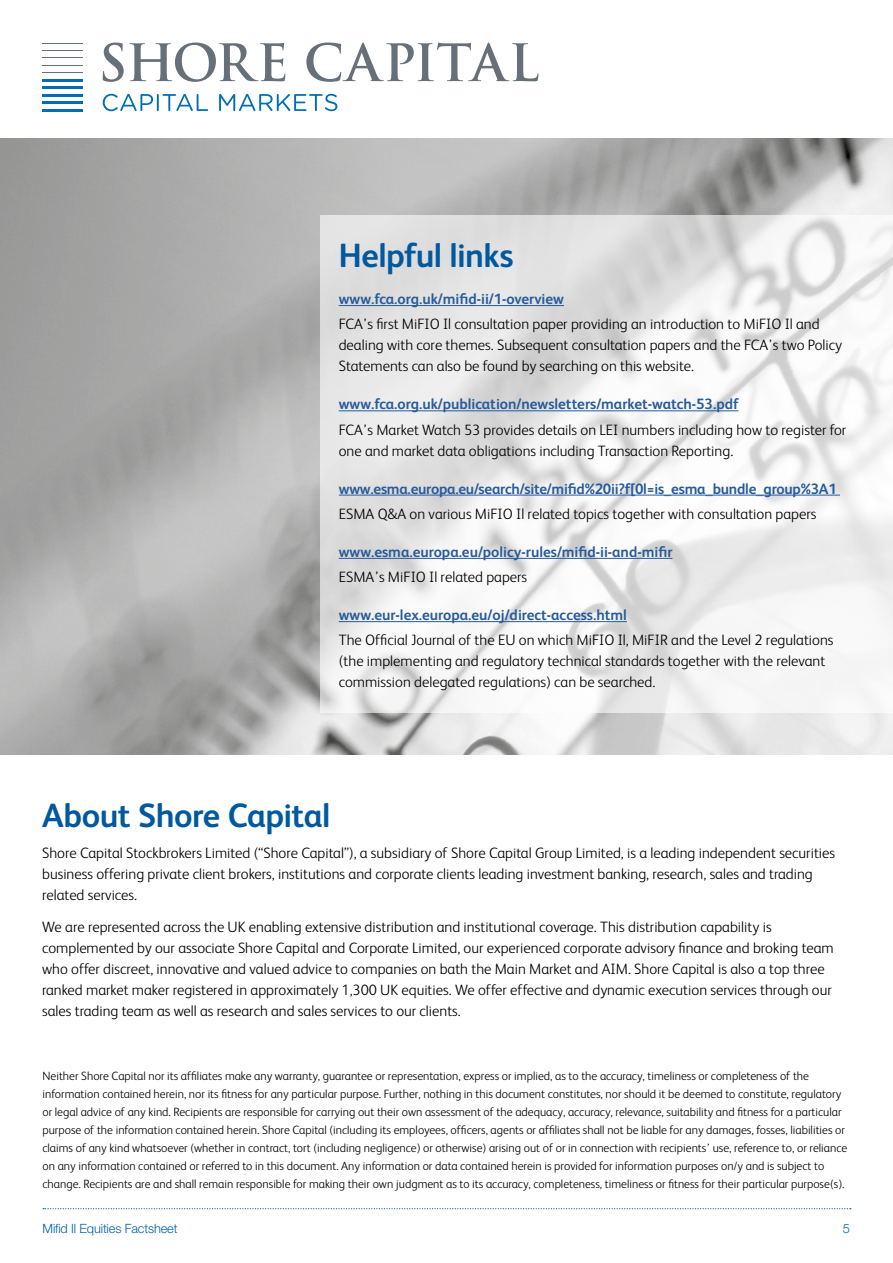
<style>
.page{position:relative;width:893px;height:1263px;background:#fff}
.page>*{position:absolute;margin:0;border:0;box-sizing:border-box;transform-origin:0 0}
.t1{font:700 33.6px "FS Albert";letter-spacing:-.02em;color:#00599f}
.t2{font:300 15px/21px "FS Albert";color:#000}
.t3{font:700 15px "FS Albert";color:#275b9b}
.t4{font:300 12.75px "Helvetica Neue LT Std";letter-spacing:-.01em;color:#0060a9}
.t5{font:300 12px/18px "FS Albert";color:#000}
</style>
<div class="page">
<img style="left:0;top:138px;width:893px;height:617px">
<svg style="left:320px;top:215px;width:573px;height:498px"></svg>
<hr style="left:339px;top:305px;width:225px;height:1px;background:#275b9b">
<hr style="left:339px;top:410px;width:399px;height:1px;background:#275b9b">
<hr style="left:339px;top:495px;width:501px;height:1px;background:#275b9b">
<hr style="left:339px;top:558px;width:333px;height:1px;background:#275b9b">
<hr style="left:339px;top:621px;width:288px;height:1px;background:#275b9b">
<hr style="left:42px;top:43px;width:40px;height:1px;background:#676f79">
<hr style="left:42px;top:50px;width:40px;height:1px;background:#676f79">
<hr style="left:42px;top:57px;width:40px;height:1px;background:#676f79">
<hr style="left:42px;top:65px;width:40px;height:1px;background:#676f79">
<hr style="left:42px;top:72px;width:40px;height:1px;background:#676f79">
<hr style="left:42px;top:79px;width:40px;height:3px;background:#006db6">
<hr style="left:42px;top:87px;width:40px;height:2px;background:#006db6">
<hr style="left:42px;top:94px;width:40px;height:3px;background:#006db6">
<hr style="left:42px;top:101px;width:40px;height:3px;background:#006db6">
<hr style="left:42px;top:109px;width:40px;height:2px;background:#006db6">
<svg style="left:103px;top:94px;width:105px;height:17px"></svg>
<svg style="left:219px;top:94px;width:118px;height:17px"></svg>
<svg style="left:103px;top:43px;width:182px;height:39px"></svg>
<svg style="left:306px;top:43px;width:232px;height:39px"></svg>
<svg style="left:43px;top:1208px;width:808px;height:1px"></svg>
<h1 class="t1" style="left:339px;top:236px;width:176px">Helpful links</h1>
<p class="t3" style="left:339px;top:290px;width:227px">www.fca.org.uk/mifid-ii/1-overview</p>
<p class="t2" style="left:339px;top:314px;width:505px">FCA’s first MiFIO Il consultation paper providing an introduction to MiFIO Il and dealing with core themes. Subsequent consultation papers and the FCA’s two Policy<br>Statements can also be found by searching on this website.</p>
<p class="t3" style="left:339px;top:395px;width:401px">www.fca.org.uk/publication/newsletters/market-watch-53.pdf</p>
<p class="t2" style="left:339px;top:419px;width:509px">FCA’s Market Watch 53 provides details on LEI numbers including how to register for one and market data obligations including Transaction Reporting.</p>
<p class="t3" style="left:339px;top:480px;width:499px">www.esma.europa.eu/search/site/mifid%20ii?f[0l=is_esma_bundle_group%3A1</p>
<p class="t2" style="left:339px;top:503px;width:479px">ESMA Q&amp;A on various MiFIO Il related topics together with consultation papers</p>
<p class="t3" style="left:339px;top:543px;width:335px">www.esma.europa.eu/policy-rules/mifid-ii-and-mifir</p>
<p class="t2" style="left:339px;top:566px;width:190px">ESMA’s MiFIO Il related papers</p>
<p class="t3" style="left:339px;top:606px;width:290px">www.eur-lex.europa.eu/oj/direct-access.html</p>
<p class="t2" style="left:339px;top:630px;width:496px">The Official Journal of the EU on which MiFIO Il, MiFIR and the Level 2 regulations (the implementing and regulatory technical standards together with the relevant commission delegated regulations) can be searched.</p>
<h1 class="t1" style="left:42px;top:795px;width:290px">About Shore Capital</h1>
<p class="t2" style="left:42px;top:842px;width:794px">Shore Capital Stockbrokers Limited (“Shore Capital”), a subsidiary of Shore Capital Group Limited, is a leading independent securities business offering private client brokers, institutions and corporate clients leading investment banking, research, sales and trading related services.</p>
<p class="t2" style="left:42px;top:916px;width:793px">We are represented across the UK enabling extensive distribution and institutional coverage. This distribution capability is complemented by our associate Shore Capital and Corporate Limited, our experienced corporate advisory finance and broking team who offer discreet, innovative and valued advice to companies on bath the Main Market and AIM. Shore Capital is also a top three ranked market maker registered in approximately 1,300 UK equities. We offer effective and dynamic execution services through our sales trading team as well as research and sales services to our clients.</p>
<p class="t5" style="left:43px;top:1067px;width:806px">Neither Shore Capital nor its affiliates make any warranty, guarantee or representation, express or implied, as to the accuracy, timeliness or completeness of the information contained herein, nor its fitness for any particular purpose. Further, nothing in this document constitutes, nor should it be deemed to constitute, regulatory or legal advice of any kind. Recipients are responsible for carrying out their own assessment of the adequacy, accuracy, relevance, suitability and fitness for a particular purpose of the information contained herein. Shore Capital (including its employees, officers, agents or affiliates shall not be liable for any damages, fosses, liabilities or claims of any kind whatsoever (whether in contract, tort (including negligence) or otherwise) arising out of or in connection with recipients’ use, reference to, or reliance on any information contained or referred to in this document. Any information or data contained herein is provided for information purposes on/y and is subject to change. Recipients are and shall remain responsible for making their own judgment as to its accuracy, completeness, timeliness or fitness for their particular purpose(s).</p>
<p class="t4" style="left:43px;top:1220px;width:136px">Mifid Il Equities Factsheet</p>
<p class="t4" style="left:843px;top:1220px;width:9px">5</p>
</div>
